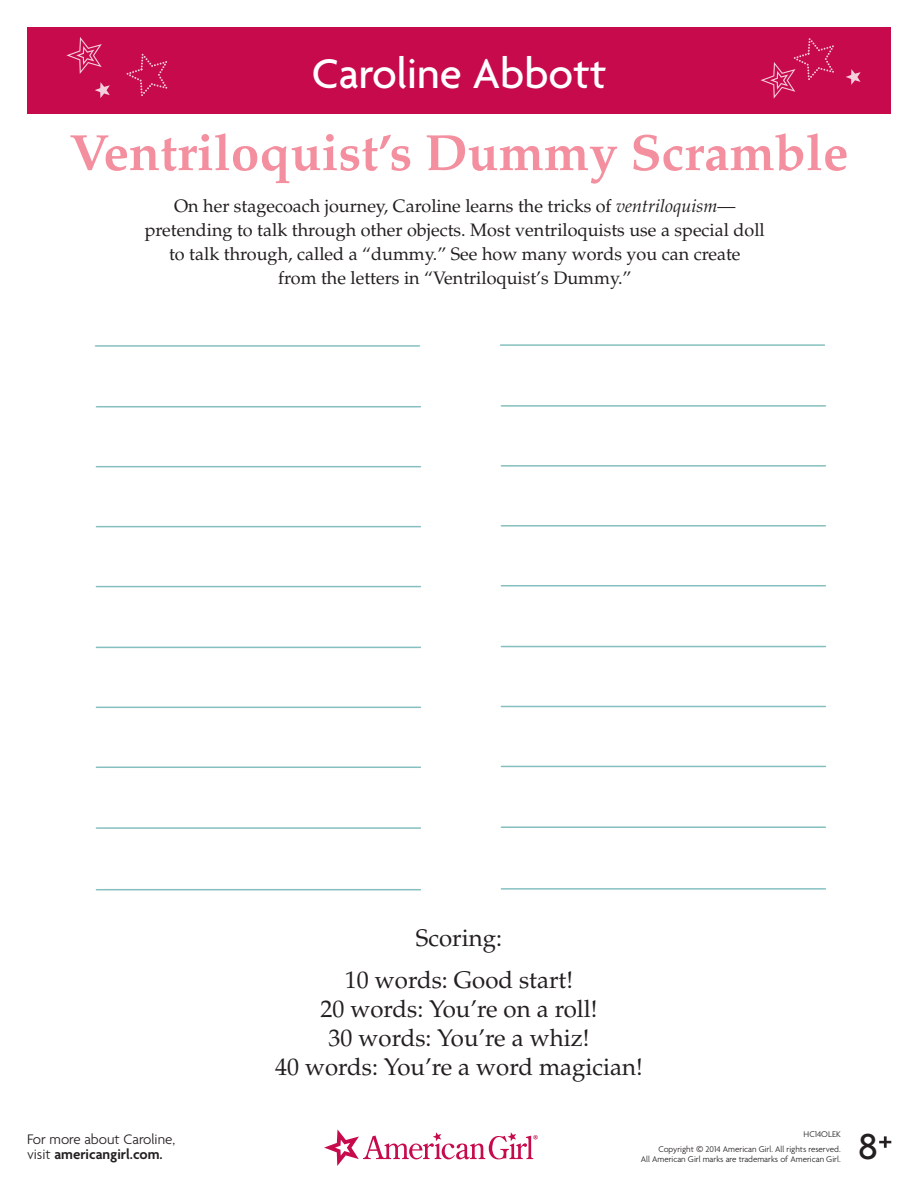
<style>
.page{position:relative;width:918px;height:1188px;background:#fff}
.page>*{position:absolute;margin:0;border:0;box-sizing:border-box;transform-origin:0 0}
.Heads{font:700 51px "Palatino LT Std";color:#f48f9f}
.t1{font:500 45px "Agenda";color:#fff}
.t2{font:500 39px "Agenda";color:#231f20}
.Body_Copy{font:24px "Palatino LT Std";color:#231f20}
.Body_Copy-2{font:18px/24px "Palatino LT Std";color:#231f20;text-align:center}
.t3{font:300 15px/15px "Agenda";color:#231f20}
.t4{font:500 10.5px "Agenda";color:#c70a4b}
.t5{font:300 9px "Agenda";color:#231f20}
.s1{font-style:italic}
.s2{font-size:12px}
.s3{font-weight:600}
</style>
<div class="page">
<div style="left:27px;top:27px;width:864px;height:87px;background:#c70a4b"></div>
<svg style="left:66px;top:37px;width:36px;height:37px"></svg>
<svg style="left:127px;top:54px;width:40px;height:42px"></svg>
<svg style="left:95px;top:82px;width:15px;height:16px"></svg>
<svg style="left:761px;top:38px;width:73px;height:61px"></svg>
<svg style="left:846px;top:69px;width:15px;height:16px"></svg>
<svg style="left:324px;top:1129px;width:209px;height:37px"></svg>
<hr style="left:95px;top:345px;width:324px;height:2px;background:#86bfbf">
<hr style="left:500px;top:344px;width:324px;height:2px;background:#86bfbf">
<hr style="left:96px;top:406px;width:324px;height:1px;background:#86bfbf">
<hr style="left:96px;top:466px;width:324px;height:1px;background:#86bfbf">
<hr style="left:96px;top:526px;width:324px;height:1px;background:#86bfbf">
<hr style="left:96px;top:586px;width:324px;height:1px;background:#86bfbf">
<hr style="left:501px;top:405px;width:324px;height:2px;background:#86bfbf">
<hr style="left:501px;top:465px;width:324px;height:2px;background:#86bfbf">
<hr style="left:501px;top:525px;width:324px;height:2px;background:#86bfbf">
<hr style="left:501px;top:585px;width:324px;height:1px;background:#86bfbf">
<hr style="left:96px;top:647px;width:324px;height:1px;background:#86bfbf">
<hr style="left:501px;top:646px;width:324px;height:1px;background:#86bfbf">
<hr style="left:96px;top:707px;width:324px;height:1px;background:#86bfbf">
<hr style="left:96px;top:767px;width:324px;height:1px;background:#86bfbf">
<hr style="left:501px;top:706px;width:324px;height:1px;background:#86bfbf">
<hr style="left:501px;top:766px;width:324px;height:1px;background:#86bfbf">
<hr style="left:96px;top:827px;width:324px;height:2px;background:#86bfbf">
<hr style="left:501px;top:826px;width:324px;height:2px;background:#86bfbf">
<hr style="left:96px;top:889px;width:324px;height:1px;background:#86bfbf">
<hr style="left:501px;top:888px;width:324px;height:2px;background:#86bfbf">
<svg style="left:879px;top:1136px;width:12px;height:12px"></svg>
<p class="t1" style="left:312px;top:47px;width:296px">Caroline Abbott</p>
<p class="Heads" style="left:69px;top:123px;width:781px">Ventriloquist’s Dummy Scramble</p>
<p class="Body_Copy-2" style="left:145px;top:194px;width:622px">On her stagecoach journey, Caroline learns the tricks of <span class="s1">ventriloquism</span>— pretending to talk through other objects. Most ventriloquists use a special doll to talk through, called a “dummy.” See how many words you can create<br>from the letters in “Ventriloquist’s Dummy.”</p>
<p class="Body_Copy" style="left:416px;top:924px;width:88px">Scoring:</p>
<p class="Body_Copy" style="left:345px;top:966px;width:230px">10 words: Good start!</p>
<p class="Body_Copy" style="left:320px;top:995px;width:279px">20 words: You’re on a roll!</p>
<p class="Body_Copy" style="left:329px;top:1024px;width:262px">30 words: You’re a whiz!</p>
<p class="Body_Copy" style="left:275px;top:1052px;width:369px">40 words: You’re a word magician!</p>
<p class="t5" style="left:804px;top:1129px;width:39px">HC14OLEK</p>
<p class="t5" style="left:658px;top:1143px;width:184px">Copyright <span class="s2">©</span> 2014 American Girl. All rights reserved.</p>
<p class="t5" style="left:641px;top:1154px;width:201px">All American Girl marks are trademarks of American Girl.</p>
<p class="t3" style="left:27px;top:1132px;width:150px">For more about Caroline, visit <span class="s3">americangirl.com.</span></p>
<p class="t2" style="left:858px;top:1123px;width:21px">8</p>
<p class="t4" style="left:533px;top:1132px;width:7px">®</p>
</div>
